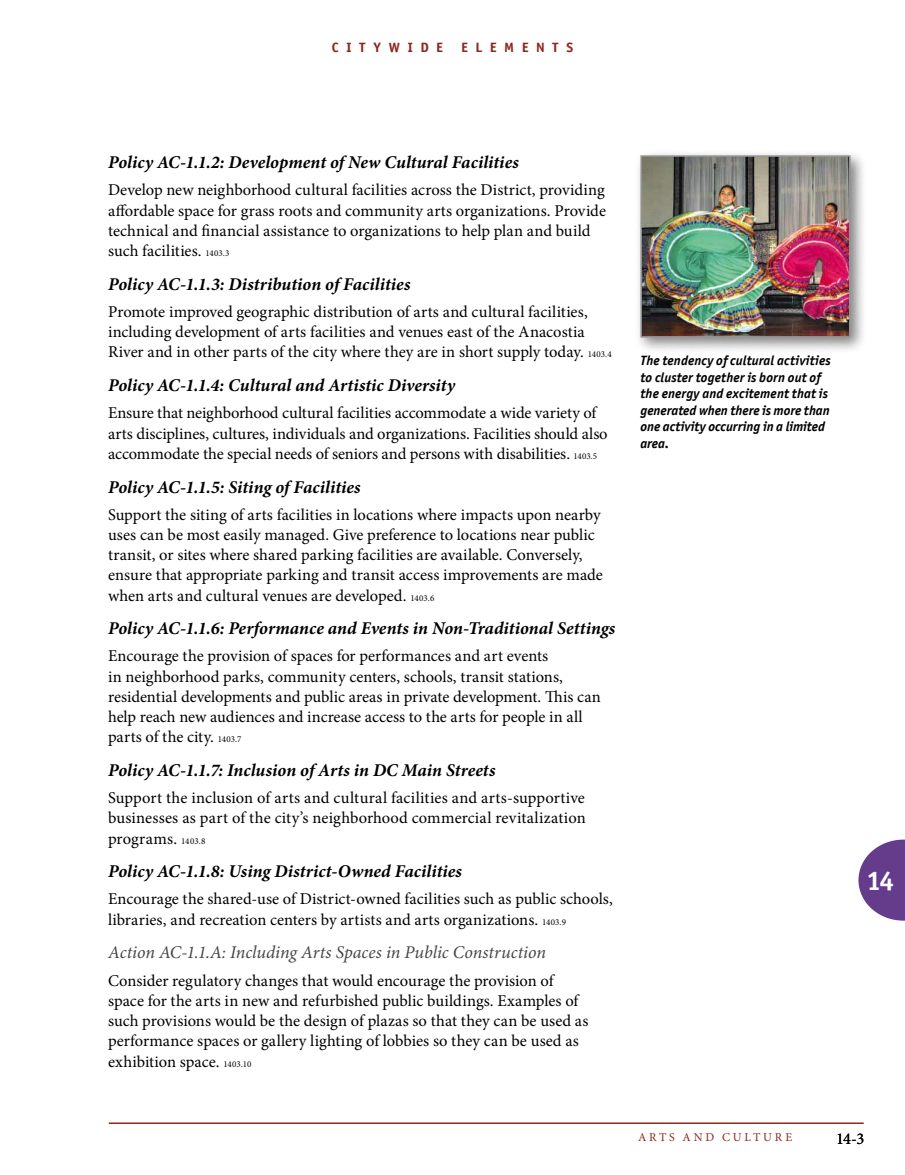
<style>
.page{position:relative;width:905px;height:1175px;background:#fff}
.page>*{position:absolute;margin:0;border:0;box-sizing:border-box;transform-origin:0 0}
.t1{font:700 27px "Officina Sans ITC Pro";color:#fff}
.t2{font:italic 700 18px "Minion Pro";color:#000}
.t3{font:italic 18px "Minion Pro";letter-spacing:-.005em;color:#464646}
.t4{font:16.5px/20.2px "Minion Pro";color:#000}
.t5{font:italic 700 13.5px/16.5px "Officina Sans ITC Pro";letter-spacing:.005em;color:#000}
.t6{font:700 13.5px "Officina Sans ITC Pro";letter-spacing:.545em;color:#8a281f;scale:1.05 1}
.t7{font:12px "Minion Pro";letter-spacing:.235em;color:#8a281f}
.s1{font-size:9px}
</style>
<div class="page">
<svg style="left:858px;top:839px;width:46px;height:81px"></svg>
<hr style="left:109px;top:1122px;width:754px;height:2px;background:#8a281f">
<div style="left:633px;top:149px;width:234px;height:206px;background:#000;opacity:.5"></div>
<img style="left:643px;top:158px;width:204px;height:176px">
<div style="left:640px;top:155px;width:210px;height:182px;border:2px solid #959595"></div>
<p class="t6" style="left:332px;top:39px;width:108px">CITYWIDE</p>
<p class="t6" style="left:461px;top:39px;width:108px">ELEMENTS</p>
<p class="t2" style="left:108px;top:150px;width:412px">Policy AC-1.1.2: Development of New Cultural Facilities</p>
<p class="t4" style="left:108px;top:180px;width:499px">Develop new neighborhood cultural facilities across the District, providing affordable space for grass roots and community arts organizations. Provide technical and financial assistance to organizations to help plan and build such facilities. <span class="s1">1403.3</span></p>
<p class="t2" style="left:108px;top:271px;width:304px">Policy AC-1.1.3: Distribution of Facilities</p>
<p class="t4" style="left:108px;top:302px;width:505px">Promote improved geographic distribution of arts and cultural facilities, including development of arts facilities and venues east of the Anacostia<br>River and in other parts of the city where they are in short supply today. <span class="s1">1403.4</span></p>
<p class="t2" style="left:108px;top:373px;width:348px">Policy AC-1.1.4: Cultural and Artistic Diversity</p>
<p class="t4" style="left:108px;top:403px;width:501px">Ensure that neighborhood cultural facilities accommodate a wide variety of arts disciplines, cultures, individuals and organizations. Facilities should also accommodate the special needs of seniors and persons with disabilities. <span class="s1">1403.5</span></p>
<p class="t2" style="left:108px;top:474px;width:254px">Policy AC-1.1.5: Siting of Facilities</p>
<p class="t4" style="left:108px;top:504px;width:496px">Support the siting of arts facilities in locations where impacts upon nearby uses can be most easily managed. Give preference to locations near public transit, or sites where shared parking facilities are available. Conversely, ensure that appropriate parking and transit access improvements are made when arts and cultural venues are developed. <span class="s1">1403.6</span></p>
<p class="t2" style="left:108px;top:616px;width:508px">Policy AC-1.1.6: Performance and Events in Non-Traditional Settings</p>
<p class="t4" style="left:108px;top:646px;width:494px">Encourage the provision of spaces for performances and art events<br>in neighborhood parks, community centers, schools, transit stations, residential developments and public areas in private development. This can help reach new audiences and increase access to the arts for people in all parts of the city. <span class="s1">1403.7</span></p>
<p class="t2" style="left:108px;top:757px;width:389px">Policy AC-1.1.7: Inclusion of Arts in DC Main Streets</p>
<p class="t4" style="left:108px;top:788px;width:479px;text-align:justify">Support the inclusion of arts and cultural facilities and arts-supportive businesses as part of the city’s neighborhood commercial revitalization programs. <span class="s1">1403.8</span></p>
<p class="t2" style="left:108px;top:859px;width:355px">Policy AC-1.1.8: Using District-Owned Facilities</p>
<p class="t4" style="left:108px;top:889px;width:506px">Encourage the shared-use of District-owned facilities such as public schools, libraries, and recreation centers by artists and arts organizations. <span class="s1">1403.9</span></p>
<p class="t3" style="left:108px;top:940px;width:439px">Action AC-1.1.A: Including Arts Spaces in Public Construction</p>
<p class="t4" style="left:108px;top:970px;width:482px">Consider regulatory changes that would encourage the provision of space for the arts in new and refurbished public buildings. Examples of such provisions would be the design of plazas so that they can be used as performance spaces or gallery lighting of lobbies so they can be used as exhibition space. <span class="s1">1403.10</span></p>
<p class="t5" style="left:640px;top:352px;width:192px">The tendency of cultural activities to cluster together is born out of the energy and excitement that is generated when there is more than one activity occurring in a limited area.</p>
<h1 class="t1" style="left:867px;top:864px;width:28px">14</h1>
<p class="t7" style="left:638px;top:1129px;width:156px">ARTS AND CULTURE</p>
<p class="t4" style="left:836px;top:1128px;width:30px">14-3</p>
</div>
